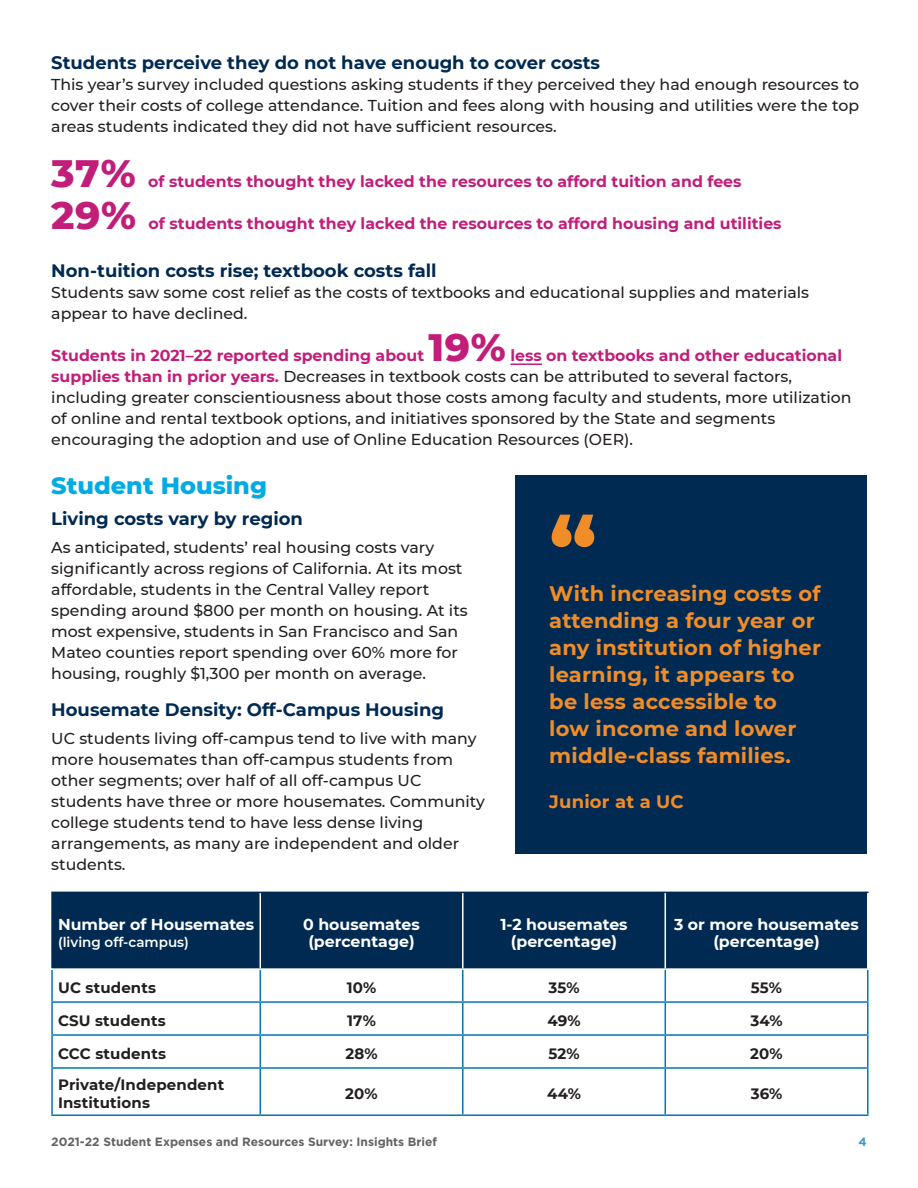
<style>
.page{position:relative;width:918px;height:1188px;background:#fff}
.page>*{position:absolute;margin:0;border:0;box-sizing:border-box;transform-origin:0 0}
.Heading_2{font:800 87px "Montserrat";color:#f18d28}
.Body_Copy_Emphasis_P{font:800 39px "Montserrat";color:#c11d79}
.Body_Copy{font:800 39px "Montserrat";color:#c11d79}
.Heading_2-2{font:800 24px "Montserrat";color:#02abe3}
.Pull_Quote{font:700 21px/27px "Montserrat";letter-spacing:.01em;color:#f18d28}
.Body_Copy_Emphasis_P-2{font:700 18px "Montserrat";color:#002a52}
.Heading_4{font:700 18px "Montserrat";color:#002a52}
.Heading_2-3{font:700 18px "Montserrat";color:#002a52}
.Pull_Quote-2{font:700 18px "Montserrat";letter-spacing:.01em;color:#f18d28}
.Body_Copy-2{font:500 15.75px/21px "Montserrat";color:#231f20}
.Body_Copy_Emphasis_P-3{font:700 15.75px "Montserrat";color:#c11d79}
.Table_Header_-_White{font:700 15.75px/16.5px "Montserrat";color:#fff;text-align:center}
.Body_Copy-3{font:700 15.75px "Montserrat";color:#c11d79}
.Table_Body_Copy_-_Em{font:700 15px/18px "Montserrat";letter-spacing:.01em;color:#231f20}
.Table_Header_-_White-2{font:600 13.5px "Montserrat";color:#fff}
.t1{font:700 12px "Gotham";color:#636366}
.t2{font:700 12px "Gotham";color:#4099c6}
.s1{font-weight:700;color:#c11d79}
</style>
<div class="page">
<hr style="left:511px;top:363px;width:31px;height:2px;background:#c11d79">
<div style="left:516px;top:475px;width:351px;height:379px;background:#002a52"></div>
<div style="left:53px;top:893px;width:814px;height:75px;background:#002a52"></div>
<hr style="left:260px;top:893px;width:1px;height:75px;background:#fff">
<hr style="left:462px;top:893px;width:2px;height:75px;background:#fff">
<hr style="left:665px;top:893px;width:1px;height:75px;background:#fff">
<hr style="left:260px;top:970px;width:1px;height:31px;background:#0077b4">
<hr style="left:462px;top:970px;width:2px;height:31px;background:#0077b4">
<hr style="left:665px;top:970px;width:1px;height:31px;background:#0077b4">
<hr style="left:867px;top:970px;width:2px;height:31px;background:#0077b4">
<hr style="left:51px;top:1001px;width:209px;height:2px;background:#0077b4">
<hr style="left:260px;top:1001px;width:203px;height:2px;background:#0077b4">
<hr style="left:260px;top:1003px;width:1px;height:31px;background:#0077b4">
<hr style="left:463px;top:1001px;width:202px;height:2px;background:#0077b4">
<hr style="left:462px;top:1003px;width:2px;height:31px;background:#0077b4">
<hr style="left:665px;top:1001px;width:204px;height:2px;background:#0077b4">
<hr style="left:665px;top:1003px;width:1px;height:31px;background:#0077b4">
<hr style="left:867px;top:1003px;width:2px;height:31px;background:#0077b4">
<hr style="left:51px;top:1034px;width:209px;height:2px;background:#0077b4">
<hr style="left:260px;top:1034px;width:203px;height:2px;background:#0077b4">
<hr style="left:260px;top:1036px;width:1px;height:31px;background:#0077b4">
<hr style="left:463px;top:1034px;width:202px;height:2px;background:#0077b4">
<hr style="left:462px;top:1036px;width:2px;height:31px;background:#0077b4">
<hr style="left:665px;top:1034px;width:204px;height:2px;background:#0077b4">
<hr style="left:665px;top:1036px;width:1px;height:31px;background:#0077b4">
<hr style="left:867px;top:1036px;width:2px;height:31px;background:#0077b4">
<hr style="left:51px;top:1067px;width:209px;height:2px;background:#0077b4">
<hr style="left:260px;top:1067px;width:203px;height:2px;background:#0077b4">
<hr style="left:260px;top:1069px;width:1px;height:45px;background:#0077b4">
<hr style="left:463px;top:1067px;width:202px;height:2px;background:#0077b4">
<hr style="left:462px;top:1069px;width:2px;height:45px;background:#0077b4">
<hr style="left:665px;top:1067px;width:204px;height:2px;background:#0077b4">
<hr style="left:665px;top:1069px;width:1px;height:45px;background:#0077b4">
<hr style="left:867px;top:1069px;width:2px;height:45px;background:#0077b4">
<hr style="left:51px;top:970px;width:2px;height:31px;background:#0077b4">
<hr style="left:51px;top:1003px;width:2px;height:31px;background:#0077b4">
<hr style="left:51px;top:1036px;width:2px;height:31px;background:#0077b4">
<hr style="left:51px;top:1069px;width:2px;height:45px;background:#0077b4">
<hr style="left:51px;top:1114px;width:209px;height:2px;background:#0077b4">
<hr style="left:260px;top:1114px;width:203px;height:2px;background:#0077b4">
<hr style="left:463px;top:1114px;width:202px;height:2px;background:#0077b4">
<hr style="left:665px;top:1114px;width:204px;height:2px;background:#0077b4">
<hr style="left:51px;top:892px;width:209px;height:1px;background:#002a52">
<hr style="left:51px;top:893px;width:2px;height:75px;background:#002a52">
<hr style="left:260px;top:892px;width:203px;height:1px;background:#002a52">
<hr style="left:463px;top:892px;width:202px;height:1px;background:#002a52">
<hr style="left:665px;top:892px;width:204px;height:1px;background:#002a52">
<p class="Body_Copy_Emphasis_P-2" style="left:51px;top:49px;width:550px">Students perceive they do not have enough to cover costs</p>
<p class="Body_Copy-2" style="left:51px;top:73px;width:810px;text-align:justify">This year’s survey included questions asking students if they perceived they had enough resources to cover their costs of college attendance. Tuition and fees along with housing and utilities were the top areas students indicated they did not have sufficient resources.</p>
<p class="Body_Copy_Emphasis_P" style="left:51px;top:145px;width:86px">37%</p>
<p class="Body_Copy_Emphasis_P-3" style="left:148px;top:170px;width:595px">of students thought they lacked the resources to afford tuition and fees</p>
<p class="Body_Copy_Emphasis_P" style="left:51px;top:187px;width:86px">29%</p>
<p class="Body_Copy_Emphasis_P-3" style="left:149px;top:212px;width:634px">of students thought they lacked the resources to afford housing and utilities</p>
<p class="Body_Copy_Emphasis_P-2" style="left:51px;top:258px;width:387px">Non-tuition costs rise; textbook costs fall</p>
<p class="Body_Copy-2" style="left:51px;top:282px;width:759px">Students saw some cost relief as the costs of textbooks and educational supplies and materials appear to have declined.</p>
<p class="Body_Copy-3" style="left:51px;top:344px;width:374px">Students in 2021–22 reported spending about</p>
<p class="Body_Copy" style="left:428px;top:319px;width:79px">19%</p>
<p class="Body_Copy-2" style="left:51px;top:345px;width:802px;text-indent:459px"><span class="s1">less on textbooks and other educational supplies than in prior years.</span> Decreases in textbook costs can be attributed to several factors, including greater conscientiousness about those costs among faculty and students, more utilization of online and rental textbook options, and initiatives sponsored by the State and segments encouraging the adoption and use of Online Education Resources (OER).</p>
<h3 class="Heading_2-2" style="left:51px;top:468px;width:217px">Student Housing</h3>
<h3 class="Heading_2-3" style="left:51px;top:506px;width:253px">Living costs vary by region</h3>
<p class="Body_Copy-2" style="left:51px;top:536px;width:418px">As anticipated, students’ real housing costs vary significantly across regions of California. At its most affordable, students in the Central Valley report spending around $800 per month on housing. At its most expensive, students in San Francisco and San Mateo counties report spending over 60% more for housing, roughly $1,300 per month on average.</p>
<h5 class="Heading_4" style="left:51px;top:697px;width:394px">Housemate Density: Off-Campus Housing</h5>
<p class="Body_Copy-2" style="left:51px;top:727px;width:435px">UC students living off-campus tend to live with many more housemates than off-campus students from other segments; over half of all off-campus UC students have three or more housemates. Community college students tend to have less dense living arrangements, as many are independent and older students.</p>
<h3 class="Heading_2" style="left:549px;top:485px;width:49px">“</h3>
<p class="Pull_Quote" style="left:549px;top:579px;width:273px">With increasing costs of attending a four year or any institution of higher learning, it appears to be less accessible to low income and lower middle-class families.</p>
<p class="Pull_Quote-2" style="left:549px;top:789px;width:136px">Junior at a UC</p>
<h3 class="Table_Header_-_White" style="left:58px;top:915px;width:198px">Number of Housemates</h3>
<h3 class="Table_Header_-_White-2" style="left:58px;top:932px;width:132px">(living off-campus)</h3>
<h3 class="Table_Header_-_White" style="left:303px;top:915px;width:118px">0 housemates</h3>
<h3 class="Table_Header_-_White" style="left:308px;top:932px;width:108px">(percentage)</h3>
<h3 class="Table_Header_-_White" style="left:500px;top:915px;width:129px">1-2 housemates (percentage)</h3>
<h3 class="Table_Header_-_White" style="left:674px;top:915px;width:186px">3 or more housemates (percentage)</h3>
<h3 class="Table_Body_Copy_-_Em" style="left:58px;top:978px;width:100px">UC students</h3>
<h3 class="Table_Body_Copy_-_Em" style="left:347px;top:978px;width:31px">10%</h3>
<h3 class="Table_Body_Copy_-_Em" style="left:549px;top:978px;width:32px">35%</h3>
<h3 class="Table_Body_Copy_-_Em" style="left:751px;top:978px;width:33px">55%</h3>
<h3 class="Table_Body_Copy_-_Em" style="left:58px;top:1011px;width:109px">CSU students</h3>
<h3 class="Table_Body_Copy_-_Em" style="left:347px;top:1011px;width:30px">17%</h3>
<h3 class="Table_Body_Copy_-_Em" style="left:547px;top:1011px;width:35px">49%</h3>
<h3 class="Table_Body_Copy_-_Em" style="left:750px;top:1011px;width:34px">34%</h3>
<h3 class="Table_Body_Copy_-_Em" style="left:58px;top:1044px;width:109px">CCC students</h3>
<h3 class="Table_Body_Copy_-_Em" style="left:346px;top:1044px;width:34px">28%</h3>
<h3 class="Table_Body_Copy_-_Em" style="left:548px;top:1044px;width:33px">52%</h3>
<h3 class="Table_Body_Copy_-_Em" style="left:750px;top:1044px;width:34px">20%</h3>
<h3 class="Table_Body_Copy_-_Em" style="left:58px;top:1075px;width:168px">Private/Independent<br>Institutions</h3>
<h3 class="Table_Body_Copy_-_Em" style="left:345px;top:1084px;width:34px">20%</h3>
<h3 class="Table_Body_Copy_-_Em" style="left:547px;top:1084px;width:35px">44%</h3>
<h3 class="Table_Body_Copy_-_Em" style="left:751px;top:1084px;width:33px">36%</h3>
<p class="t1" style="left:51px;top:1134px;width:387px">2021-22 Student Expenses and Resources Survey: Insights Brief</p>
<p class="t2" style="left:858px;top:1134px;width:10px">4</p>
</div>
